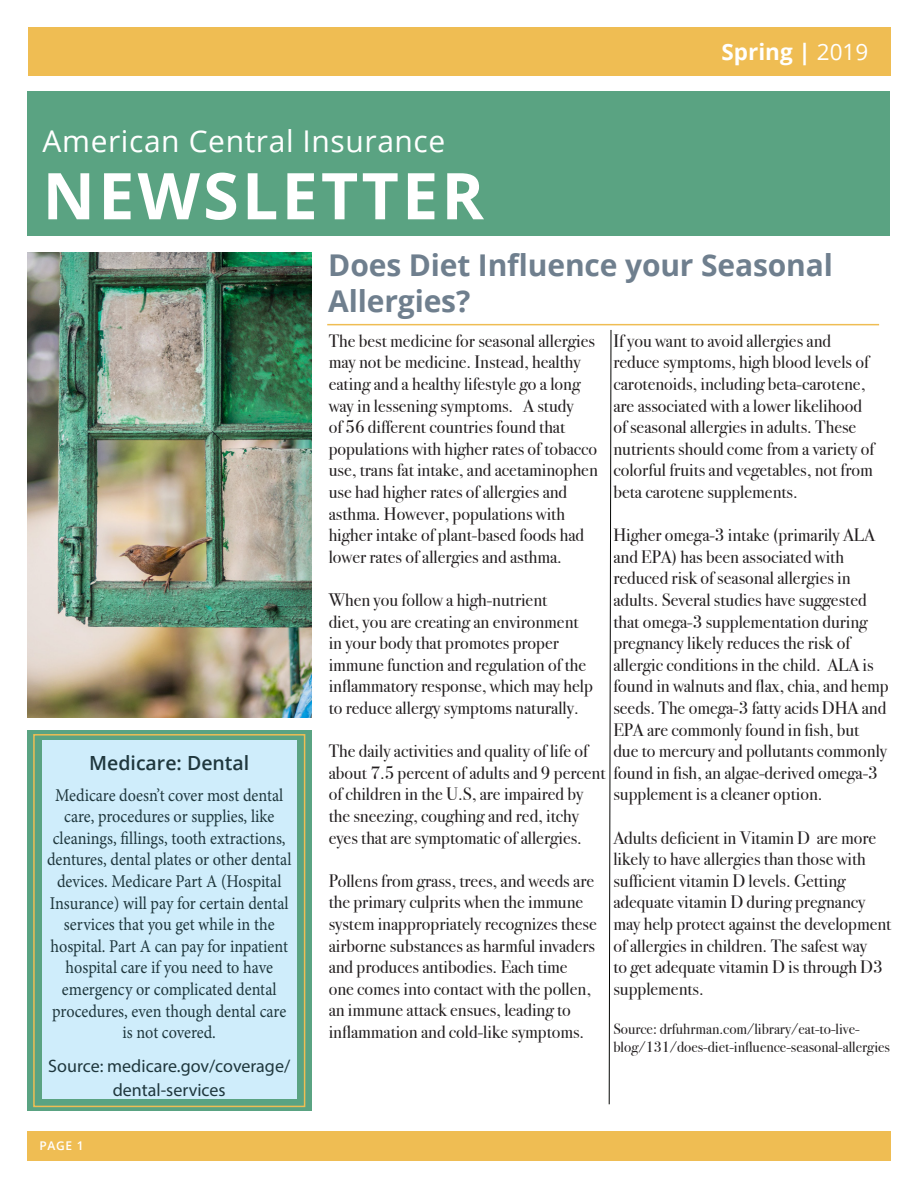
<style>
.page{position:relative;width:918px;height:1188px;background:#fff}
.page>*{position:absolute;margin:0;border:0;box-sizing:border-box;transform-origin:0 0}
.t1{font:700 64.5px "Open Sans";letter-spacing:.05em;color:#fff}
.t2{font:700 30px "Open Sans";letter-spacing:-.005em;color:#6f7f8e}
.t3{font:30px "Open Sans";letter-spacing:.02em;color:#fff}
.t4{font:700 22.5px "Open Sans";color:#fff}
.t5{font:600 19.5px "Open Sans";color:#1f373d}
.t6{font:18px/21.6px "Bodoni Svty Two ITCTT";color:#231f20}
.t7{font:18px/21.6px "Minion Pro";color:#1f373d;text-align:center;scale:.9 1}
.t8{font:18px/23.4px "Myriad Pro";color:#1f373d;text-align:center}
.t9{font:15px/18px "Bodoni Svty Two ITCTT";color:#231f20}
.t10{font:600 12px "Open Sans";color:#fff}
.s1{font-weight:400}
</style>
<div class="page">
<div style="left:27px;top:730px;width:284px;height:380px;background:#5aa382"></div>
<div style="left:28px;top:91px;width:862px;height:144px;background:#5aa382"></div>
<div style="left:28px;top:27px;width:863px;height:49px;background:#efbd53"></div>
<div style="left:27px;top:1132px;width:864px;height:29px;background:#efbd53"></div>
<hr style="left:327px;top:324px;width:552px;height:1px;background:#efbd53">
<svg style="left:609px;top:330px;width:2px;height:775px"></svg>
<img style="left:27px;top:253px;width:284px;height:464px">
<div style="left:42px;top:741px;width:254px;height:358px;background:#cfedfb"></div>
<div style="left:33px;top:734px;width:272px;height:373px;border:2px solid #efbd53"></div>
<p class="t3" style="left:43px;top:120px;width:404px">American Central Insurance</p>
<p class="t1" style="left:43px;top:150px;width:443px">NEWSLETTER</p>
<p class="t4" style="left:722px;top:36px;width:148px">Spring | <span class="s1">2019</span></p>
<p class="t5" style="left:89px;top:750px;width:162px">Medicare: Dental</p>
<p class="t7" style="left:55px;top:784px;width:255px">Medicare doesn’t cover most dental</p>
<p class="t7" style="left:47px;top:806px;width:273px">care, procedures or supplies, like cleanings, fillings, tooth extractions, dentures, dental plates or other dental devices. Medicare Part A (Hospital Insurance) will pay for certain dental services that you get while in the</p>
<p class="t7" style="left:51px;top:935px;width:265px">hospital. Part A can pay for inpatient hospital care if you need to have emergency or complicated dental procedures, even though dental care</p>
<p class="t7" style="left:123px;top:1022px;width:105px">is not covered.</p>
<p class="t8" style="left:48px;top:1054px;width:243px">Source: medicare.gov/coverage/ dental-services</p>
<p class="t10" style="left:39px;top:1138px;width:46px">PAGE 1</p>
<p class="t2" style="left:328px;top:244px;width:506px">Does Diet Influence your Seasonal</p>
<p class="t2" style="left:328px;top:280px;width:144px">Allergies?</p>
<p class="t6" style="left:329px;top:328px;width:271px">The best medicine for seasonal allergies may not be medicine. Instead, healthy eating and a healthy lifestyle go a long way in lessening symptoms. A study<br>of 56 different countries found that populations with higher rates of tobacco use, trans fat intake, and acetaminophen use had higher rates of allergies and asthma. However, populations with higher intake of plant-based foods had lower rates of allergies and asthma.</p>
<p class="t6" style="left:329px;top:587px;width:266px">When you follow a high-nutrient<br>diet, you are creating an environment in your body that promotes proper immune function and regulation of the inflammatory response, which may help to reduce allergy symptoms naturally.</p>
<p class="t6" style="left:329px;top:738px;width:551px">The daily activities and quality of life of<br>about 7.5 percent of adults and 9 percent found in fish, an algae-derived omega-3 of children in the U.S, are impaired by<br>the sneezing, coughing and red, itchy<br>eyes that are symptomatic of allergies.</p>
<p class="t6" style="left:329px;top:868px;width:270px">Pollens from grass, trees, and weeds are the primary culprits when the immune system inappropriately recognizes these airborne substances as harmful invaders and produces antibodies. Each time one comes into contact with the pollen, an immune attack ensues, leading to inflammation and cold-like symptoms.</p>
<p class="t6" style="left:613px;top:328px;width:262px">If you want to avoid allergies and reduce symptoms, high blood levels of carotenoids, including beta-carotene, are associated with a lower likelihood of seasonal allergies in adults. These nutrients should come from a variety of colorful fruits and vegetables, not from beta carotene supplements.</p>
<p class="t6" style="left:613px;top:522px;width:277px">Higher omega-3 intake (primarily ALA and EPA) has been associated with reduced risk of seasonal allergies in adults. Several studies have suggested that omega-3 supplementation during pregnancy likely reduces the risk of allergic conditions in the child. ALA is found in walnuts and flax, chia, and hemp seeds. The omega-3 fatty acids DHA and EPA are commonly found in fish, but due to mercury and pollutants commonly</p>
<p class="t6" style="left:613px;top:782px;width:211px">supplement is a cleaner option.</p>
<p class="t6" style="left:613px;top:825px;width:279px">Adults deficient in Vitamin D are more likely to have allergies than those with sufficient vitamin D levels. Getting adequate vitamin D during pregnancy may help protect against the development of allergies in children. The safest way<br>to get adequate vitamin D is through D3 supplements.</p>
<p class="t9" style="left:613px;top:1019px;width:278px">Source: drfuhrman.com/library/eat-to-live&shy;blog/131/does-diet-influence-seasonal-allergies</p>
</div>
